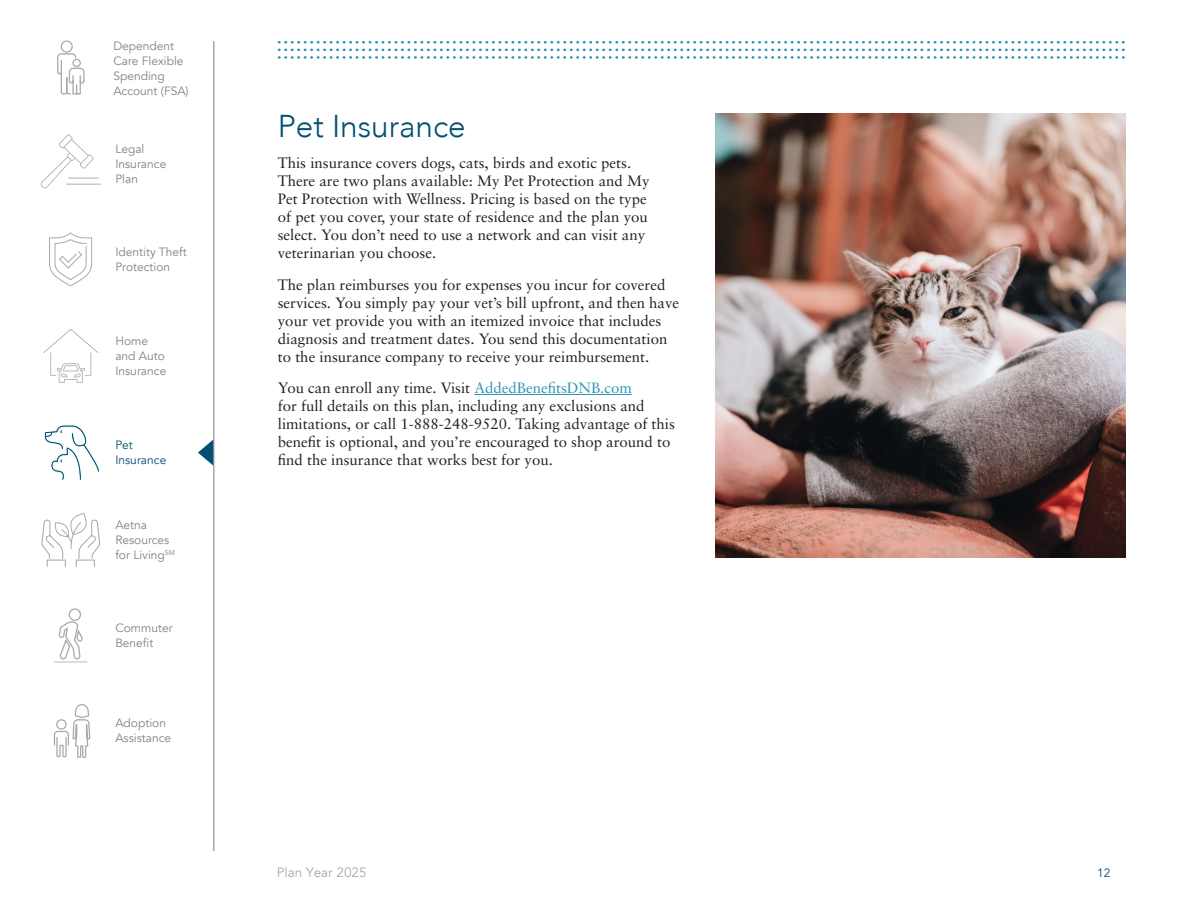
<style>
.page{position:relative;width:1188px;height:918px;background:#fff}
.page>*{position:absolute;margin:0;border:0;box-sizing:border-box;transform-origin:0 0}
.t1{font:300 31.5px "Avenir";color:#025172}
.t2{font:15px/18px "Sabon LT Pro";color:#231f20}
.t3{font:13.5px "Avenir";color:#a7a9ac}
.t4{font:12px/15px "Avenir";color:#808285}
.t5{font:12px/15px "Avenir";color:#025172}
.s1{color:#2f95b4}
</style>
<div class="page">
<hr style="left:213px;top:41px;width:2px;height:810px;background:#a7a9ac">
<svg style="left:278px;top:41px;width:847px;height:18px"></svg>
<svg style="left:57px;top:40px;width:28px;height:55px"></svg>
<svg style="left:41px;top:134px;width:53px;height:54px"></svg>
<hr style="left:66px;top:184px;width:35px;height:1px;background:#a7a9ac">
<hr style="left:68px;top:178px;width:31px;height:1px;background:#a7a9ac">
<svg style="left:198px;top:440px;width:15px;height:26px"></svg>
<svg style="left:41px;top:513px;width:59px;height:54px"></svg>
<svg style="left:58px;top:608px;width:25px;height:52px"></svg>
<hr style="left:54px;top:662px;width:34px;height:1px;background:#a7a9ac">
<svg style="left:43px;top:329px;width:55px;height:54px"></svg>
<svg style="left:53px;top:704px;width:38px;height:54px"></svg>
<svg style="left:44px;top:425px;width:56px;height:56px"></svg>
<svg style="left:49px;top:232px;width:43px;height:55px"></svg>
<hr style="left:474px;top:394px;width:158px;height:1px;background:#2f95b4">
<img style="left:716px;top:113px;width:409px;height:445px">
<p class="t4" style="left:113px;top:39px;width:77px">Dependent<br>Care Flexible<br>Spending<br>Account (FSA)</p>
<p class="t4" style="left:115px;top:141px;width:52px">Legal<br>Insurance<br>Plan</p>
<p class="t4" style="left:115px;top:245px;width:73px">Identity Theft<br>Protection</p>
<p class="t4" style="left:115px;top:334px;width:52px">Home and Auto<br>Insurance</p>
<p class="t5" style="left:115px;top:438px;width:52px">Pet<br>Insurance</p>
<p class="t4" style="left:115px;top:518px;width:61px">Aetna<br>Resources for Living<sup>SM</sup></p>
<p class="t4" style="left:115px;top:620px;width:59px">Commuter<br>Benefit</p>
<p class="t4" style="left:115px;top:715px;width:57px">Adoption<br>Assistance</p>
<h1 class="t1" style="left:278px;top:107px;width:189px">Pet Insurance</h1>
<p class="t2" style="left:278px;top:153px;width:373px">This insurance covers dogs, cats, birds and exotic pets.<br>There are two plans available: My Pet Protection and My Pet Protection with Wellness. Pricing is based on the type of pet you cover, your state of residence and the plan you select. You don’t need to use a network and can visit any veterinarian you choose.</p>
<p class="t2" style="left:278px;top:275px;width:403px">The plan reimburses you for expenses you incur for covered services. You simply pay your vet’s bill upfront, and then have your vet provide you with an itemized invoice that includes diagnosis and treatment dates. You send this documentation to the insurance company to receive your reimbursement.</p>
<p class="t2" style="left:278px;top:378px;width:399px">You can enroll any time. Visit <span class="s1">AddedBenefitsDNB.com<br></span>for full details on this plan, including any exclusions and limitations, or call 1-888-248-9520. Taking advantage of this benefit is optional, and you’re encouraged to shop around to find the insurance that works best for you.</p>
<p class="t3" style="left:277px;top:865px;width:91px">Plan Year 2025</p>
<p class="t5" style="left:1097px;top:866px;width:15px">12</p>
</div>
